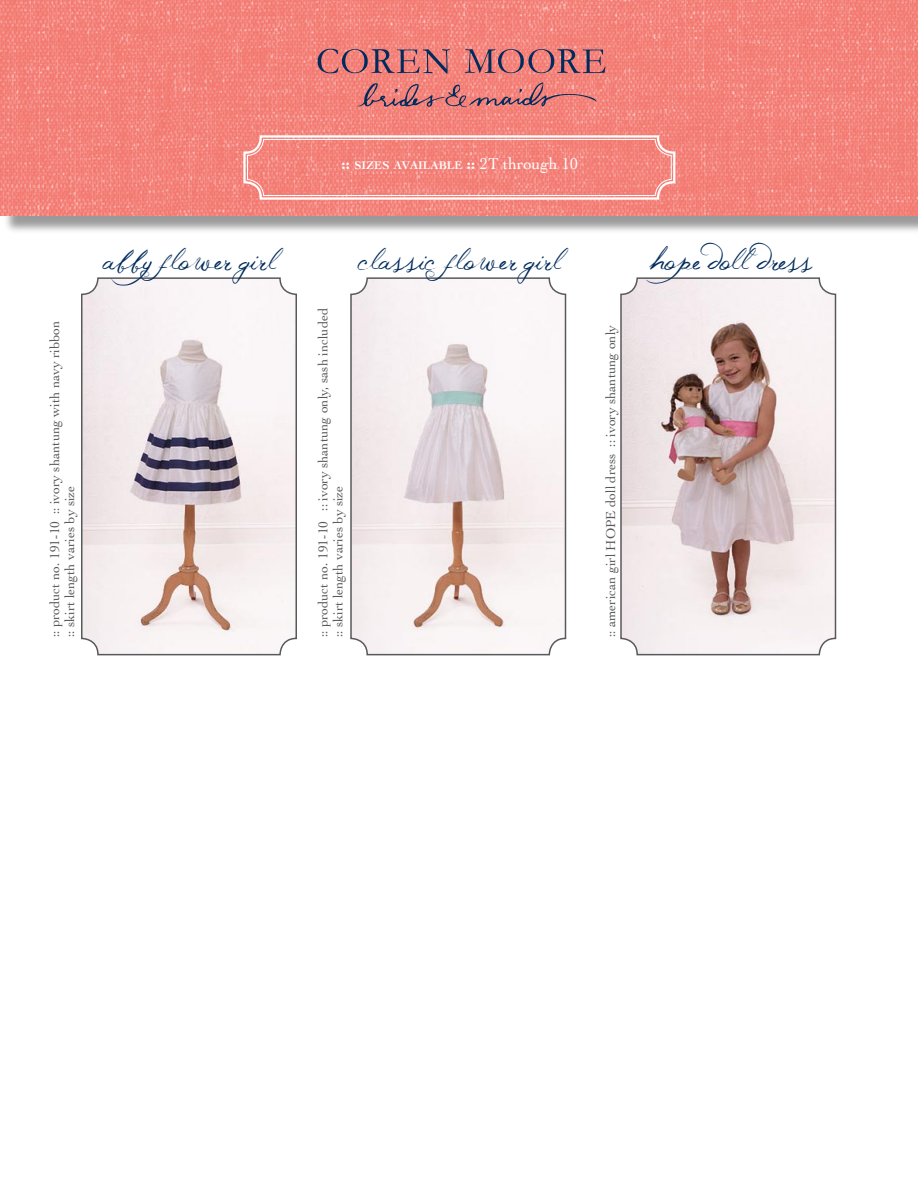
<style>
.page{position:relative;width:918px;height:1188px;background:#fff}
.page>*{position:absolute;margin:0;border:0;box-sizing:border-box;transform-origin:0 0}
.t1{font:30px "Jellyka Western Princess";color:#002b5c}
.t2{font:13.5px/15px "Cochin";color:#58595b}
.t3{font:700 11.55px "Cochin";color:#fff}
.s1{font-size:16.5px}
.s2{font-weight:400;font-size:16.5px}
</style>
<div class="page">
<img style="left:82px;top:278px;width:214px;height:377px;border-radius:16px">
<div style="left:81px;top:277px;width:216px;height:378px;border:2px solid #58595b;border-radius:16px"></div>
<img style="left:351px;top:278px;width:215px;height:377px;border-radius:16px">
<div style="left:350px;top:277px;width:216px;height:378px;border:2px solid #58595b;border-radius:16px"></div>
<img style="left:621px;top:278px;width:215px;height:377px;border-radius:16px">
<div style="left:620px;top:277px;width:216px;height:378px;border:2px solid #58595b;border-radius:16px"></div>
<div style="left:2px;top:2px;width:916px;height:234px;background:#000;opacity:.4"></div>
<img style="left:0;top:0;width:918px;height:216px">
<svg style="left:242px;top:134px;width:435px;height:67px;background:#f48e86"></svg>
<div style="left:247px;top:139px;width:425px;height:57px;border:1px solid #fff;border-radius:16px"></div>
<svg style="left:318px;top:49px;width:132px;height:25px;background:#bd7074"></svg>
<svg style="left:465px;top:49px;width:141px;height:24px;background:#b86f74"></svg>
<svg style="left:357px;top:82px;width:240px;height:27px;background:#d47978"></svg>
<p class="t2" style="left:47px;top:637px;width:318px;rotate:-90deg">:: product no. 191-10 :: ivory shantung with navy ribbon :: skirt length varies by size</p>
<h1 class="t1" style="left:103px;top:241px;width:175px">abbyflower girl</h1>
<p class="t3" style="left:342px;top:159px;width:238px"><span class="s1">::</span> SIZES AVAILABLE <span class="s1">::</span> <span class="s2">2T through 10</span></p>
<p class="t2" style="left:316px;top:637px;width:331px;rotate:-90deg">:: product no. 191-10 :: ivory shantung only, sash included :: skirt length varies by size</p>
<h1 class="t1" style="left:358px;top:241px;width:205px">classic flower girl</h1>
<p class="t2" style="left:603px;top:637px;width:314px;rotate:-90deg">:: american girl HOPE doll dress :: ivory shantung only</p>
<h1 class="t1" style="left:650px;top:241px;width:164px">hope doll dress</h1>
</div>
